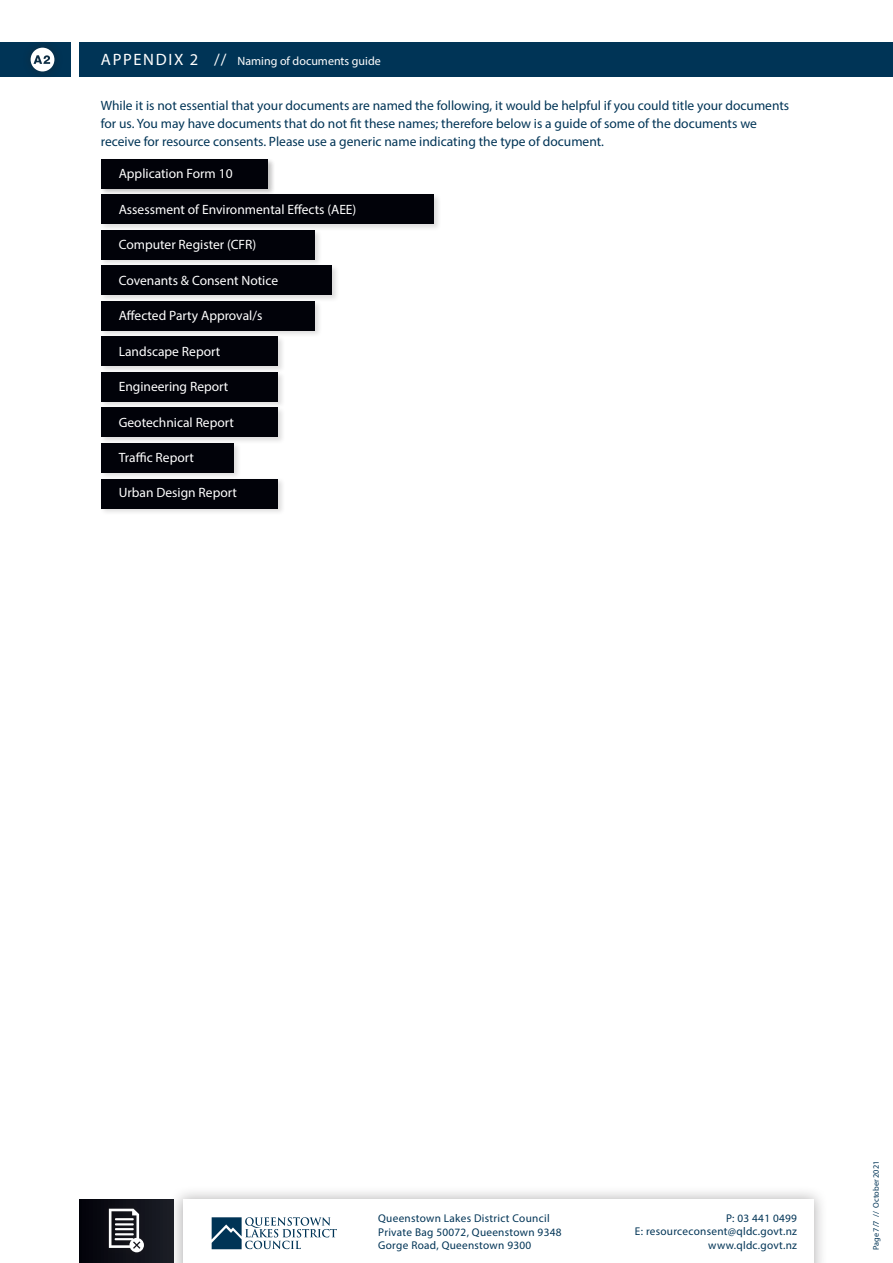
<style>
.page{position:relative;width:893px;height:1263px;background:#fff}
.page>*{position:absolute;margin:0;border:0;box-sizing:border-box;transform-origin:0 0}
.t1{font:13.5px/18px "Myriad Pro";color:#003456}
.t2{font:13.5px "Myriad Pro";color:#fff}
.t3{font:12px "Myriad Pro";color:#fff}
.t4{font:11.25px/13.5px "Myriad Pro";letter-spacing:.025em;color:#003456}
.t5{font:8.25px "Myriad Pro";color:#003456}
.s1{font-size:16.5px}
</style>
<div class="page">
<div style="left:79px;top:43px;width:814px;height:34px;background:#003456"></div>
<div style="left:0;top:43px;width:71px;height:34px;background:#003456"></div>
<div style="left:99px;top:157px;width:176px;height:39px;background:#231f20;opacity:.15"></div>
<div style="left:101px;top:159px;width:167px;height:29px;background:#010209"></div>
<div style="left:99px;top:193px;width:342px;height:38px;background:#231f20;opacity:.15"></div>
<div style="left:101px;top:195px;width:333px;height:29px;background:#010209"></div>
<div style="left:99px;top:228px;width:223px;height:39px;background:#231f20;opacity:.15"></div>
<div style="left:101px;top:230px;width:214px;height:29px;background:#010209"></div>
<div style="left:99px;top:264px;width:240px;height:38px;background:#231f20;opacity:.15"></div>
<div style="left:101px;top:266px;width:231px;height:29px;background:#010209"></div>
<div style="left:99px;top:300px;width:223px;height:38px;background:#231f20;opacity:.15"></div>
<div style="left:101px;top:301px;width:214px;height:29px;background:#010209"></div>
<div style="left:99px;top:335px;width:187px;height:38px;background:#231f20;opacity:.15"></div>
<div style="left:101px;top:337px;width:177px;height:29px;background:#010209"></div>
<div style="left:99px;top:371px;width:187px;height:38px;background:#231f20;opacity:.15"></div>
<div style="left:101px;top:372px;width:177px;height:29px;background:#010209"></div>
<div style="left:99px;top:406px;width:187px;height:38px;background:#231f20;opacity:.15"></div>
<div style="left:101px;top:408px;width:177px;height:29px;background:#010209"></div>
<div style="left:99px;top:442px;width:142px;height:38px;background:#231f20;opacity:.15"></div>
<div style="left:101px;top:443px;width:133px;height:29px;background:#010209"></div>
<div style="left:99px;top:477px;width:187px;height:39px;background:#231f20;opacity:.15"></div>
<div style="left:101px;top:479px;width:177px;height:29px;background:#010209"></div>
<div style="left:22px;top:39px;width:41px;height:41px;background:#231f20;opacity:.5"></div>
<svg style="left:31px;top:48px;width:23px;height:23px"></svg>
<div style="left:79px;top:1199px;width:95px;height:64px;background:linear-gradient(to right,#02020a,#1c1e27)"></div>
<div style="left:168px;top:1185px;width:660px;height:78px;background:#231f20;opacity:.35"></div>
<div style="left:183px;top:1199px;width:631px;height:64px;background:#fff"></div>
<svg style="left:212px;top:1217px;width:125px;height:32px"></svg>
<div style="left:100px;top:1200px;width:53px;height:61px;background:#12131a"></div>
<svg style="left:109px;top:1209px;width:35px;height:43px"></svg>
<p class="t3" style="left:101px;top:54px;width:281px"><span class="s1">APPENDIX 2 //</span> Naming of documents guide</p>
<p class="t1" style="left:101px;top:96px;width:690px">While it is not essential that your documents are named the following, it would be helpful if you could title your documents for us. You may have documents that do not fit these names; therefore below is a guide of some of the documents we receive for resource consents. Please use a generic name indicating the type of document.</p>
<p class="t2" style="left:119px;top:166px;width:115px">Application Form 10</p>
<p class="t2" style="left:119px;top:201px;width:239px">Assessment of Environmental Effects (AEE)</p>
<p class="t2" style="left:119px;top:236px;width:139px">Computer Register (CFR)</p>
<p class="t2" style="left:119px;top:272px;width:161px">Covenants &amp; Consent Notice</p>
<p class="t2" style="left:119px;top:307px;width:145px">Affected Party Approval/s</p>
<p class="t2" style="left:119px;top:343px;width:103px">Landscape Report</p>
<p class="t2" style="left:119px;top:378px;width:111px">Engineering Report</p>
<p class="t2" style="left:119px;top:414px;width:117px">Geotechnical Report</p>
<p class="t2" style="left:119px;top:449px;width:77px">Traffic Report</p>
<p class="t2" style="left:119px;top:484px;width:120px">Urban Design Report</p>
<p class="t4" style="left:378px;top:1211px;width:185px">Queenstown Lakes District Council<br>Private Bag 50072, Queenstown 9348<br>Gorge Road, Queenstown 9300</p>
<p class="t4" style="left:635px;top:1211px;width:164px;text-align:right">P: 03 441 0499<br>E: resourceconsent@qldc.govt.nz www.qldc.govt.nz</p>
<p class="t5" style="left:871px;top:1250px;width:91px;rotate:-90deg">Page 7/7 // October 2021</p>
</div>
